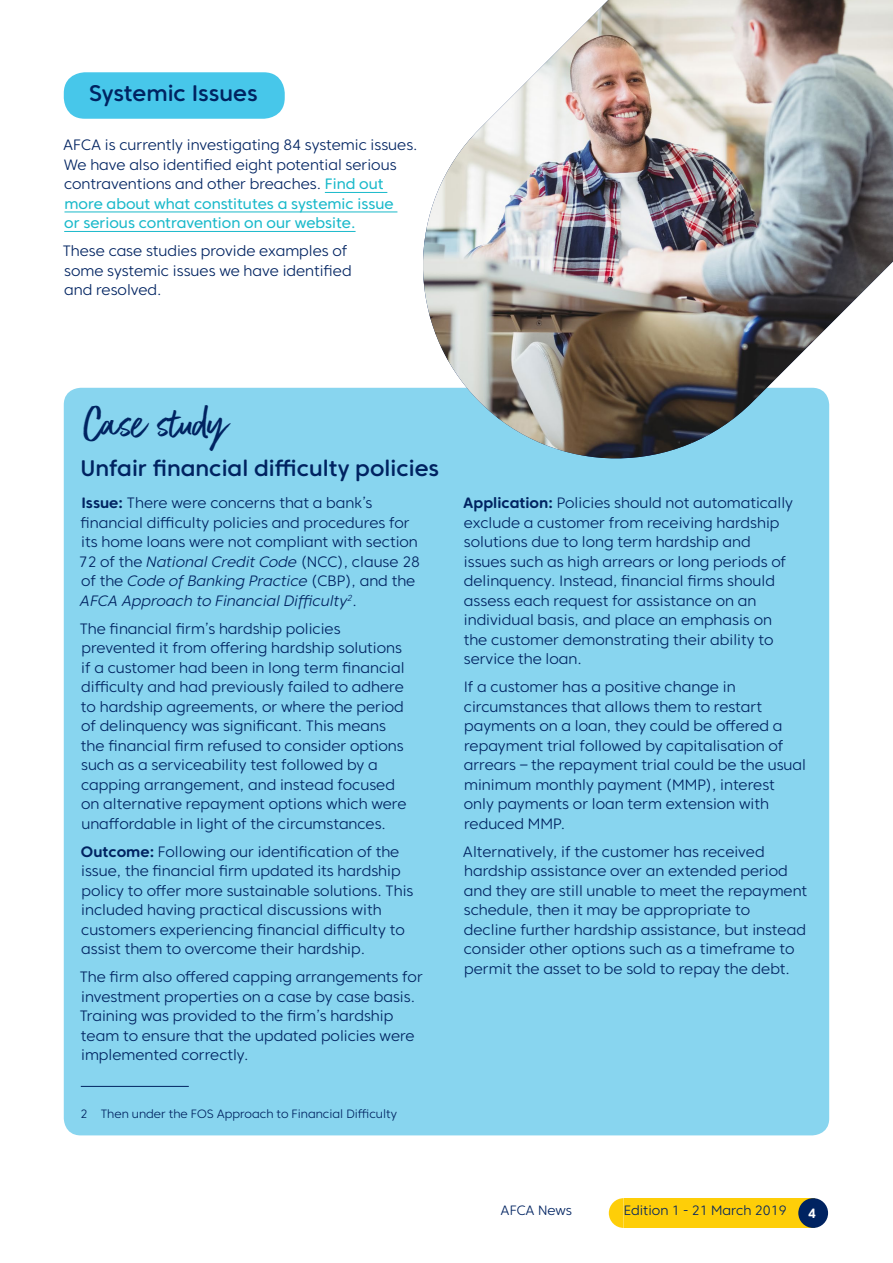
<style>
.page{position:relative;width:893px;height:1263px;background:#fff}
.page>*{position:absolute;margin:0;border:0;box-sizing:border-box;transform-origin:0 0}
.Script_heading{font:48px "Better Times";color:#002361}
.Heading_1{font:500 22.5px "Core Sans CR 55";color:#002361}
.Heading_1_-_Picton{font:500 22.5px "Core Sans CR 55";color:#002361}
.t1{font:300 15px/19.5px "Core Sans CR 35";color:#002361}
.t2{font:300 13.5px "Core Sans CR 35";color:#002361}
.t3{font:700 13.5px "Core Sans CR 65";color:#fff}
.Footnote{font:300 12px "Core Sans CR 35";color:#002361}
.s1{font-family:"Core Sans CR 45";font-weight:400;color:#19b9ca}
.s2{font-family:"Core Sans CR 65";font-weight:700}
.s3{font-family:"Core Sans CR 35 Light It";font-weight:400}
</style>
<div class="page">
<div style="left:609px;top:1198px;width:200px;height:30px;background:#fece08"></div>
<div style="left:798px;top:1198px;width:30px;height:30px;background:#002361;border-radius:50%"></div>
<div style="left:64px;top:72px;width:221px;height:47px;background:#47c7ea;border-radius:21px"></div>
<hr style="left:325px;top:192px;width:62px;height:1px;background:#19b9ca">
<hr style="left:64px;top:212px;width:333px;height:1px;background:#19b9ca">
<hr style="left:64px;top:231px;width:292px;height:1px;background:#19b9ca">
<div style="left:64px;top:388px;width:765px;height:747px;background:#88d5ef;border-radius:17px"></div>
<hr style="left:81px;top:1086px;width:108px;height:1px;background:#002361">
<img style="left:404px;top:0;width:489px;height:477px">
<p class="Heading_1_-_Picton" style="left:89px;top:79px;width:170px">Systemic Issues</p>
<p class="t1" style="left:63px;top:135px;width:356px">AFCA is currently investigating 84 systemic issues.<br>We have also identified eight potential serious contraventions and other breaches. <span class="s1">Find out more about what constitutes a systemic issue<br>or serious contravention on our website.</span></p>
<p class="t1" style="left:63px;top:241px;width:290px">These case studies provide examples of some systemic issues we have identified and resolved.</p>
<p class="Script_heading" style="left:82px;top:398px;width:147px">Case study</p>
<p class="Heading_1" style="left:80px;top:454px;width:360px">Unfair financial difficulty policies</p>
<p class="t1" style="left:79px;top:493px;width:343px"><span class="s2">Issue:</span> There were concerns that a bank’s financial difficulty policies and procedures for its home loans were not compliant with section 72 of the <span class="s3">National Credit Code</span> (NCC), clause 28 of the <span class="s3">Code of Banking Practice</span> (CBP), and the <span class="s3">AFCA Approach to Financial Difficulty</span><sup>2</sup>.</p>
<p class="t1" style="left:80px;top:619px;width:328px">The financial firm’s hardship policies prevented it from offering hardship solutions if a customer had been in long term financial difficulty and had previously failed to adhere to hardship agreements, or where the period of delinquency was significant. This means the financial firm refused to consider options such as a serviceability test followed by a capping arrangement, and instead focused on alternative repayment options which were unaffordable in light of the circumstances.</p>
<p class="t1" style="left:81px;top:842px;width:334px"><span class="s2">Outcome:</span> Following our identification of the issue, the financial firm updated its hardship policy to offer more sustainable solutions. This included having practical discussions with customers experiencing financial difficulty to assist them to overcome their hardship.</p>
<p class="t1" style="left:80px;top:967px;width:345px">The firm also offered capping arrangements for investment properties on a case by case basis.<br>Training was provided to the firm’s hardship team to ensure that the updated policies were implemented correctly.</p>
<p class="Footnote" style="left:80px;top:1107px;width:318px">2 Then under the FOS Approach to Financial Difficulty</p>
<p class="t1" style="left:463px;top:493px;width:331px"><span class="s2">Application:</span> Policies should not automatically exclude a customer from receiving hardship solutions due to long term hardship and issues such as high arrears or long periods of delinquency. Instead, financial firms should assess each request for assistance on an individual basis, and place an emphasis on the customer demonstrating their ability to service the loan.</p>
<p class="t1" style="left:464px;top:677px;width:344px">If a customer has a positive change in circumstances that allows them to restart payments on a loan, they could be offered a repayment trial followed by capitalisation of arrears – the repayment trial could be the usual minimum monthly payment (MMP), interest only payments or loan term extension with reduced MMP.</p>
<p class="t1" style="left:463px;top:842px;width:346px">Alternatively, if the customer has received hardship assistance over an extended period and they are still unable to meet the repayment schedule, then it may be appropriate to<br>decline further hardship assistance, but instead consider other options such as a timeframe to permit the asset to be sold to repay the debt.</p>
<p class="t2" style="left:501px;top:1202px;width:73px">AFCA News</p>
<p class="t2" style="left:624px;top:1202px;width:164px">Edition 1 - 21 March 2019</p>
<p class="t3" style="left:808px;top:1205px;width:10px">4</p>
</div>
